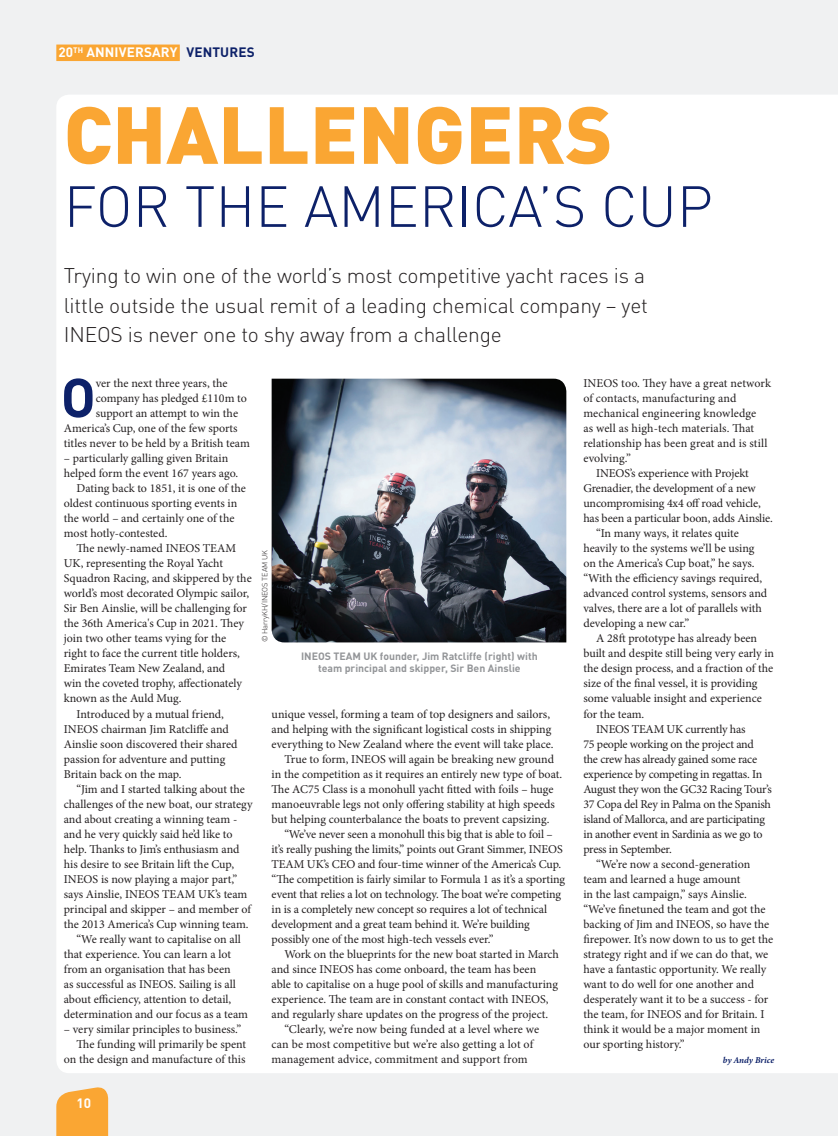
<style>
.page{position:relative;width:838px;height:1136px;background:#fff}
.page>*{position:absolute;margin:0;border:0;box-sizing:border-box;transform-origin:0 0}
.Headline_Case_Heav{font:900 79.5px "DINOT";color:#faa633}
.Headline_Case_Heav-2{font:300 57px "DINOT";color:#0d2169}
.Bodycopy_Drop_Cap{font:700 54.15px "DINOT";color:#0d2169}
.Standfirst{font:300 21px/29.5px "DINOT";letter-spacing:-.01em;color:#231f20}
.t1{font:700 13.5px "DINOT";letter-spacing:.01em;color:#fff}
.t2{font:700 13.5px "DINOT";letter-spacing:.01em;color:#0d2169}
.Bodycopy_Indent{font:12px/15px "Minion Pro";letter-spacing:-.005em;color:#231f20}
.Bodycopy_Drop_Cap-2{font:12px/15px "Minion Pro";letter-spacing:-.005em;color:#231f20}
.Picture_Caption_Gr{font:700 10.5px/12px "DINOT";color:#939598;text-align:center}
.Byline{font:italic 700 9px "Minion Pro";letter-spacing:-.005em;color:#0d2169}
.Quote_Credit{font:300 7.5px "DINOT";letter-spacing:-.01em;color:#231f20}
</style>
<div class="page">
<div style="left:0;top:0;width:838px;height:1135px;background:#f0f1f2"></div>
<svg style="left:56px;top:1087px;width:52px;height:48px;background:#f9ac44"></svg>
<div style="left:57px;top:95px;width:781px;height:977px;background:#fff"></div>
<div style="left:56px;top:45px;width:124px;height:16px;background:#faa633"></div>
<img style="left:272px;top:378px;width:294px;height:264px">
<p class="t1" style="left:58px;top:44px;width:121px">20<sup>TH</sup> ANNIVERSARY</p>
<p class="t2" style="left:186px;top:44px;width:70px">VENTURES</p>
<p class="Headline_Case_Heav" style="left:64px;top:82px;width:550px">CHALLENGERS</p>
<p class="Headline_Case_Heav-2" style="left:64px;top:171px;width:650px">FOR THE AMERICA’S CUP</p>
<p class="Standfirst" style="left:64px;top:261px;width:585px">Trying to win one of the world’s most competitive yacht races is a little outside the usual remit of a leading chemical company – yet<br>INEOS is never one to shy away from a challenge</p>
<p class="Bodycopy_Drop_Cap" style="left:61px;top:362px;width:36px">O</p>
<p class="Bodycopy_Drop_Cap-2" style="left:96px;top:376px;width:133px">ver the next three years, the</p>
<p class="Bodycopy_Drop_Cap-2" style="left:96px;top:391px;width:153px">company has pledged £110m to</p>
<p class="Bodycopy_Drop_Cap-2" style="left:96px;top:406px;width:144px">support an attempt to win the</p>
<p class="Bodycopy_Drop_Cap-2" style="left:64px;top:421px;width:175px">America’s Cup, one of the few sports</p>
<p class="Bodycopy_Drop_Cap-2" style="left:64px;top:436px;width:188px">titles never to be held by a British team</p>
<p class="Bodycopy_Drop_Cap-2" style="left:64px;top:451px;width:176px">– particularly galling given Britain helped form the event 167 years ago.</p>
<p class="Bodycopy_Indent" style="left:64px;top:481px;width:183px;text-indent:13px">Dating back to 1851, it is one of the oldest continuous sporting events in the world – and certainly one of the most hotly-contested.</p>
<p class="Bodycopy_Indent" style="left:64px;top:541px;width:189px;text-indent:13px">The newly-named INEOS TEAM UK, representing the Royal Yacht Squadron Racing, and skippered by the world’s most decorated Olympic sailor, Sir Ben Ainslie, will be challenging for the 36th America's Cup in 2021. They join two other teams vying for the right to face the current title holders, Emirates Team New Zealand, and<br>win the coveted trophy, affectionately known as the Auld Mug.</p>
<p class="Bodycopy_Indent" style="left:64px;top:706px;width:175px;text-indent:13px">Introduced by a mutual friend,<br>INEOS chairman Jim Ratcliffe and<br>Ainslie soon discovered their shared passion for adventure and putting<br>Britain back on the map.</p>
<p class="Bodycopy_Indent" style="left:64px;top:781px;width:190px;text-indent:13px">“Jim and I started talking about the challenges of the new boat, our strategy and about creating a winning team - and he very quickly said he’d like to help. Thanks to Jim’s enthusiasm and his desire to see Britain lift the Cup, INEOS is now playing a major part,” says Ainslie, INEOS TEAM UK’s team principal and skipper – and member of the 2013 America’s Cup winning team.</p>
<p class="Bodycopy_Indent" style="left:64px;top:931px;width:186px;text-indent:13px">“We really want to capitalise on all that experience. You can learn a lot from an organisation that has been<br>as successful as INEOS. Sailing is all about efficiency, attention to detail, determination and our focus as a team</p>
<p class="Bodycopy_Indent" style="left:64px;top:1021px;width:179px">– very similar principles to business.”</p>
<p class="Bodycopy_Indent" style="left:64px;top:1036px;width:184px;text-align:right">The funding will primarily be spent on the design and manufacture of this</p>
<p class="Quote_Credit" style="left:260px;top:642px;width:94px;rotate:-90deg">© HarryKH/INEOS TEAM UK</p>
<p class="Picture_Caption_Gr" style="left:301px;top:650px;width:238px">INEOS TEAM UK founder, Jim Ratcliffe (right) with team principal and skipper, Sir Ben Ainslie</p>
<p class="Bodycopy_Indent" style="left:272px;top:706px;width:283px">unique vessel, forming a team of top designers and sailors, and helping with the significant logistical costs in shipping everything to New Zealand where the event will take place.</p>
<p class="Bodycopy_Indent" style="left:272px;top:751px;width:292px;text-indent:13px">True to form, INEOS will again be breaking new ground in the competition as it requires an entirely new type of boat.<br>The AC75 Class is a monohull yacht fitted with foils – huge manoeuvrable legs not only offering stability at high speeds but helping counterbalance the boats to prevent capsizing.</p>
<p class="Bodycopy_Indent" style="left:272px;top:826px;width:295px;text-indent:13px">“We’ve never seen a monohull this big that is able to foil – it’s really pushing the limits,” points out Grant Simmer, INEOS TEAM UK’s CEO and four-time winner of the America’s Cup. “The competition is fairly similar to Formula 1 as it’s a sporting event that relies a lot on technology. The boat we’re competing in is a completely new concept so requires a lot of technical development and a great team behind it. We’re building possibly one of the most high-tech vessels ever.”</p>
<p class="Bodycopy_Indent" style="left:272px;top:946px;width:289px;text-indent:13px">Work on the blueprints for the new boat started in March and since INEOS has come onboard, the team has been<br>able to capitalise on a huge pool of skills and manufacturing experience. The team are in constant contact with INEOS, and regularly share updates on the progress of the project.</p>
<p class="Bodycopy_Indent" style="left:272px;top:1021px;width:269px;text-indent:13px">“Clearly, we’re now being funded at a level where we can be most competitive but we’re also getting a lot of management advice, commitment and support from</p>
<p class="t1" style="left:76px;top:1093px;width:16px">10</p>
<p class="Bodycopy_Indent" style="left:583px;top:376px;width:189px">INEOS too. They have a great network of contacts, manufacturing and mechanical engineering knowledge<br>as well as high-tech materials. That relationship has been great and is still evolving.”</p>
<p class="Bodycopy_Indent" style="left:583px;top:466px;width:191px;text-indent:13px">INEOS’s experience with Projekt Grenadier, the development of a new uncompromising 4x4 off road vehicle, has been a particular boon, adds Ainslie.</p>
<p class="Bodycopy_Indent" style="left:583px;top:526px;width:185px;text-indent:13px">“In many ways, it relates quite heavily to the systems we’ll be using on the America’s Cup boat,” he says. “With the efficiency savings required, advanced control systems, sensors and valves, there are a lot of parallels with developing a new car.”</p>
<p class="Bodycopy_Indent" style="left:583px;top:631px;width:192px;text-indent:13px">A 28ft prototype has already been built and despite still being very early in the design process, and a fraction of the size of the final vessel, it is providing some valuable insight and experience for the team.</p>
<p class="Bodycopy_Indent" style="left:583px;top:721px;width:190px;text-indent:13px">INEOS TEAM UK currently has<br>75 people working on the project and<br>the crew has already gained some race experience by competing in regattas. In August they won the GC32 Racing Tour’s 37 Copa del Rey in Palma on the Spanish island of Mallorca, and are participating in another event in Sardinia as we go to press in September.</p>
<p class="Bodycopy_Indent" style="left:583px;top:856px;width:191px;text-indent:13px">“We’re now a second-generation team and learned a huge amount<br>in the last campaign,” says Ainslie. “We’ve finetuned the team and got the backing of Jim and INEOS, so have the firepower. It’s now down to us to get the strategy right and if we can do that, we have a fantastic opportunity. We really want to do well for one another and desperately want it to be a success - for the team, for INEOS and for Britain. I think it would be a major moment in our sporting history.”</p>
<p class="Byline" style="left:723px;top:1053px;width:53px">by Andy Brice</p>
</div>
